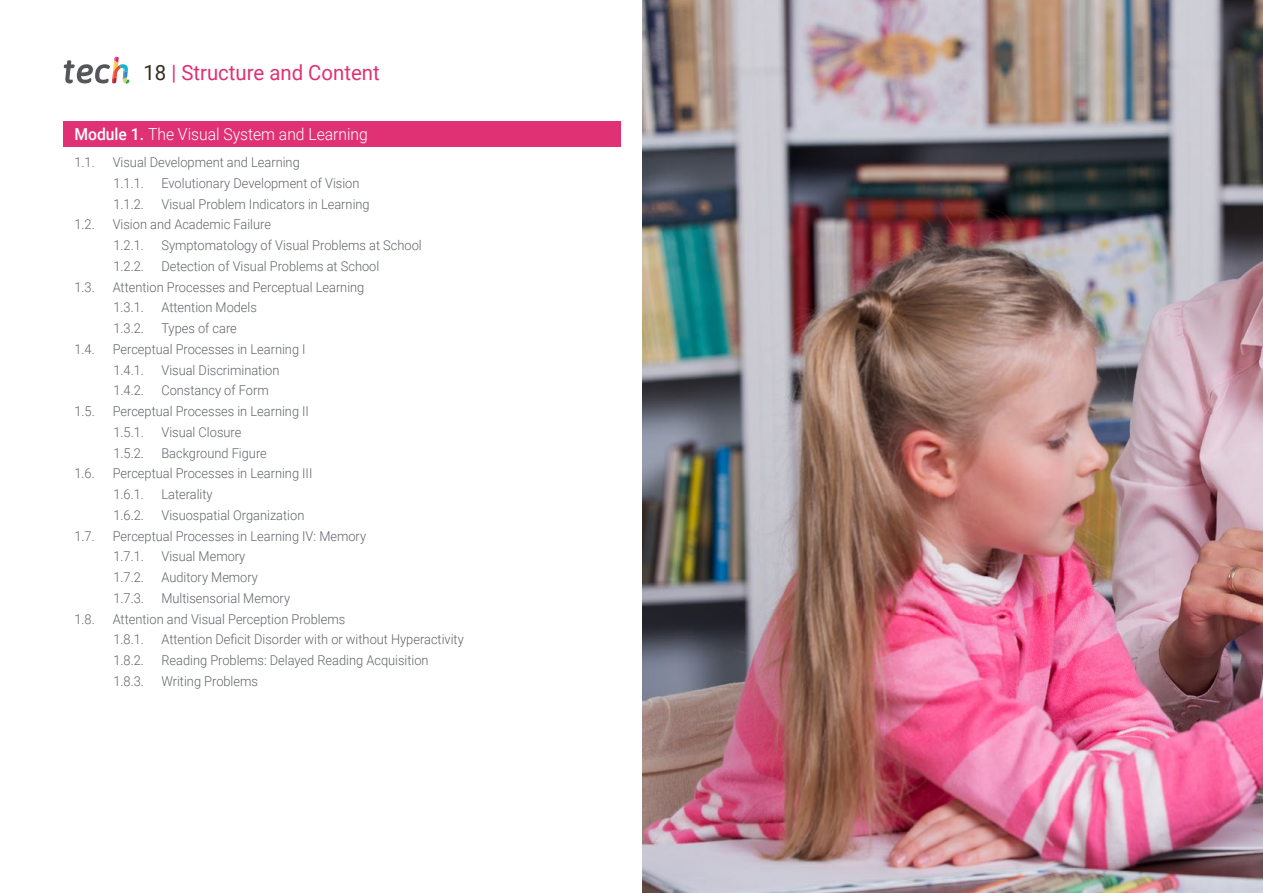
<style>
.page{position:relative;width:1263px;height:893px;background:#fff}
.page>*{position:absolute;margin:0;border:0;box-sizing:border-box;transform-origin:0 0}
.t1{font:21px "Roboto";color:#df3174}
.t2{font:300 16.5px "Roboto";color:#fff;scale:.95 1}
.t3{font:300 13.5px/20.7px "Roboto";color:#61646a;scale:.95 1}
.s1{color:#312e20}
.s2{font-weight:500}
</style>
<div class="page">
<div style="left:63px;top:121px;width:558px;height:25px;background:#df3174"></div>
<img style="left:642px;top:0;width:621px;height:893px">
<svg style="left:64px;top:57px;width:65px;height:27px"></svg>
<h1 class="t1" style="left:144px;top:57px;width:238px"><span class="s1">18</span> | Structure and Content</h1>
<p class="t2" style="left:74px;top:123px;width:310px"><span class="s2">Module 1.</span> The Visual System and Learning</p>
<p class="t3" style="left:74px;top:151px;width:23px">1.1.</p>
<p class="t3" style="left:113px;top:151px;width:198px">Visual Development and Learning<br>1.1.1.</p>
<p class="t3" style="left:161px;top:172px;width:210px">Evolutionary Development of Vision</p>
<p class="t3" style="left:113px;top:193px;width:34px">1.1.2.</p>
<p class="t3" style="left:161px;top:193px;width:221px">Visual Problem Indicators in Learning</p>
<p class="t3" style="left:74px;top:214px;width:23px">1.2.</p>
<p class="t3" style="left:113px;top:214px;width:168px">Vision and Academic Failure<br>1.2.1.</p>
<p class="t3" style="left:161px;top:234px;width:275px">Symptomatology of Visual Problems at School</p>
<p class="t3" style="left:113px;top:255px;width:34px">1.2.2.</p>
<p class="t3" style="left:161px;top:255px;width:231px">Detection of Visual Problems at School</p>
<p class="t3" style="left:74px;top:276px;width:23px">1.3.</p>
<p class="t3" style="left:113px;top:276px;width:266px">Attention Processes and Perceptual Learning<br>1.3.1.</p>
<p class="t3" style="left:161px;top:297px;width:102px">Attention Models</p>
<p class="t3" style="left:113px;top:317px;width:34px">1.3.2.</p>
<p class="t3" style="left:161px;top:317px;width:81px">Types of care</p>
<p class="t3" style="left:74px;top:338px;width:23px">1.4.</p>
<p class="t3" style="left:113px;top:338px;width:205px">Perceptual Processes in Learning I<br>1.4.1.</p>
<p class="t3" style="left:161px;top:359px;width:126px">Visual Discrimination</p>
<p class="t3" style="left:113px;top:380px;width:34px">1.4.2.</p>
<p class="t3" style="left:161px;top:380px;width:115px">Constancy of Form</p>
<p class="t3" style="left:74px;top:400px;width:23px">1.5.</p>
<p class="t3" style="left:113px;top:400px;width:208px">Perceptual Processes in Learning II<br>1.5.1.</p>
<p class="t3" style="left:161px;top:421px;width:86px">Visual Closure</p>
<p class="t3" style="left:113px;top:442px;width:34px">1.5.2.</p>
<p class="t3" style="left:161px;top:442px;width:112px">Background Figure</p>
<p class="t3" style="left:74px;top:463px;width:23px">1.6.</p>
<p class="t3" style="left:113px;top:463px;width:212px">Perceptual Processes in Learning III<br>1.6.1.</p>
<p class="t3" style="left:161px;top:483px;width:55px">Laterality</p>
<p class="t3" style="left:113px;top:504px;width:34px">1.6.2.</p>
<p class="t3" style="left:161px;top:504px;width:152px">Visuospatial Organization</p>
<p class="t3" style="left:74px;top:525px;width:23px">1.7.</p>
<p class="t3" style="left:113px;top:525px;width:268px">Perceptual Processes in Learning IV: Memory<br>1.7.1.</p>
<p class="t3" style="left:161px;top:546px;width:90px">Visual Memory</p>
<p class="t3" style="left:113px;top:566px;width:34px">1.7.2.</p>
<p class="t3" style="left:161px;top:566px;width:103px">Auditory Memory</p>
<p class="t3" style="left:113px;top:587px;width:34px">1.7.3.</p>
<p class="t3" style="left:161px;top:587px;width:137px">Multisensorial Memory</p>
<p class="t3" style="left:74px;top:608px;width:23px">1.8.</p>
<p class="t3" style="left:113px;top:608px;width:246px">Attention and Visual Perception Problems<br>1.8.1.</p>
<p class="t3" style="left:161px;top:629px;width:320px">Attention Deficit Disorder with or without Hyperactivity</p>
<p class="t3" style="left:113px;top:649px;width:34px">1.8.2.</p>
<p class="t3" style="left:161px;top:649px;width:283px">Reading Problems: Delayed Reading Acquisition</p>
<p class="t3" style="left:113px;top:670px;width:34px">1.8.3.</p>
<p class="t3" style="left:161px;top:670px;width:103px">Writing Problems</p>
</div>
